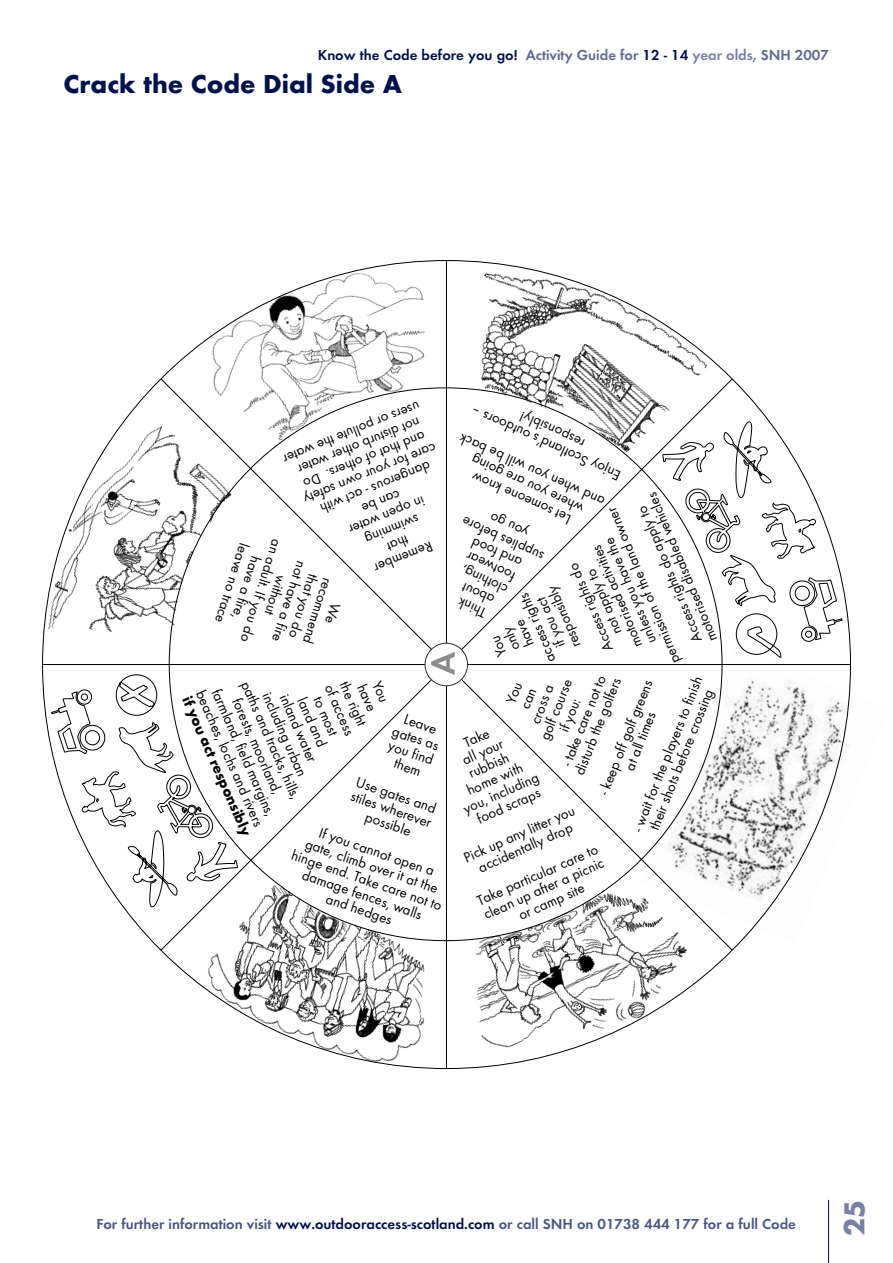
<style>
.page{position:relative;width:893px;height:1263px;background:#fff}
.page>*{position:absolute;margin:0;border:0;box-sizing:border-box;transform-origin:0 0}
.t1{font:34.5px "Futura T Demi";color:#8c8c8c}
.t2{font:30px "Futura T Bold";color:#7880a6}
.t3{font:27px "Futura T Bold";color:#00124c}
.t4{font:15px/15px "Futura T";color:#000;text-align:center}
.t5{font:15px "Futura T Demi";color:#4a5683}
.t6{font:15px "Futura T Demi";color:#00124c}
.t7{font:15px "Futura T Bold";color:#000}
.s1{color:#606a93}
.s2{color:#7880a6}
.s3{color:#00124c}
</style>
<div class="page">
<hr style="left:828px;top:1200px;width:1px;height:63px;background:#00124c">
<svg style="left:42px;top:374px;width:809px;height:583px"></svg>
<img style="left:42px;top:393px;width:218px;height:297px">
<img style="left:165px;top:260px;width:332px;height:229px">
<img style="left:167px;top:907px;width:251px;height:161px">
<img style="left:432px;top:260px;width:298px;height:219px">
<img style="left:418px;top:907px;width:308px;height:162px">
<img style="left:456px;top:260px;width:135px;height:21px">
<svg style="left:662px;top:421px;width:181px;height:221px"></svg>
<svg style="left:51px;top:613px;width:731px;height:294px"></svg>
<svg style="left:115px;top:673px;width:43px;height:43px"></svg>
<div style="left:425px;top:643px;width:43px;height:43px;background:#fff;border-radius:50%"></div>
<div style="left:425px;top:643px;width:43px;height:43px;border:1px solid #2b2b31;border-radius:50%"></div>
<svg style="left:297px;top:447px;width:8px;height:8px"></svg>
<svg style="left:590px;top:456px;width:11px;height:12px"></svg>
<svg style="left:528px;top:614px;width:9px;height:5px"></svg>
<p class="t6" style="left:318px;top:49px;width:513px">Know the Code before you go! <span class="s1">Activity Guide for</span> 12 - 14 <span class="s2">year olds</span><span class="s1">, SNH 2007</span></p>
<h3 class="t3" style="left:64px;top:73px;width:340px">Crack the Code Dial Side A</h3>
<p class="t4" style="left:427px;top:425px;width:148px;text-align:left;text-indent:114px;rotate:158deg">a users or pollute the w ter</p>
<p class="t4" style="left:602px;top:516px;width:164px;line-height:30px;text-align:left;text-indent:73px;rotate:-156deg">o<br>Enjo Scotland’s outdoors –</p>
<p class="t4" style="left:581px;top:450px;width:71px;rotate:-156deg">er sponsibly!</p>
<p class="t4" style="left:428px;top:441px;width:132px;text-align:left;text-indent:30px;rotate:158deg">h<br>not disturb other w ter</p>
<p class="t4" style="left:433px;top:455px;width:132px;text-align:left;text-indent:50px;rotate:158deg">o<br>and t at of others. Do</p>
<p class="t4" style="left:595px;top:521px;width:159px;text-align:left;text-indent:45px;rotate:-156deg">e u are going and when y u will be back</p>
<p class="t4" style="left:466px;top:523px;width:143px;rotate:158deg">th t<br>swimming<br>in open water<br>can be<br>dangerous - act with care for y ur own safety</p>
<p class="t4" style="left:574px;top:529px;width:116px;text-align:left;text-indent:7px;rotate:-156deg">Let someone know wher yo</p>
<p class="t4" style="left:694px;top:649px;width:162px;line-height:14.4px;text-align:left;text-indent:53px;rotate:-113deg">i<br>motorised disabled vehicles</p>
<p class="t4" style="left:692px;top:644px;width:148px;rotate:-113deg">Access r ghts do apply to</p>
<p class="t4" style="left:618px;top:687px;width:169px;line-height:14.2px;rotate:-113deg">Access rights do<br>not apply to<br>motorised activities<br>unless you have the permission of the land owner</p>
<p class="t4" style="left:522px;top:604px;width:90px;rotate:-156deg">h<br>footwear<br>and food supplies before oy u go</p>
<p class="t4" style="left:355px;top:565px;width:108px;rotate:108deg">We<br>recommend<br>that you do<br>not have a fire without<br>an adult. If you do have a fire,<br>leave no trace</p>
<p class="t4" style="left:434px;top:552px;width:63px;rotate:158deg">eR member a</p>
<p class="t4" style="left:492px;top:623px;width:51px;rotate:-156deg">Think about clot ing,</p>
<p class="t4" style="left:570px;top:649px;width:67px;rotate:-113deg">responsibly</p>
<p class="t4" style="left:507px;top:681px;width:75px;line-height:14.2px;rotate:-113deg">You<br>only<br>have<br>access r ghts</p>
<p class="t4" style="left:555px;top:649px;width:55px;rotate:-113deg">if you act</p>
<h1 class="t1" style="left:423px;top:675px;width:25px;rotate:-90deg">A</h1>
<p class="t4" style="left:559px;top:766px;width:105px;text-align:left;rotate:-68deg">- take care not to disturb the golfers</p>
<p class="t4" style="left:631px;top:828px;width:167px;rotate:-68deg">- wait for the players to finish their shots before crossing</p>
<p class="t4" style="left:496px;top:720px;width:66px;rotate:-68deg">You<br>can<br>cross a golf course if you:</p>
<p class="t4" style="left:357px;top:622px;width:148px;rotate:66deg">You<br>have<br>the right<br>of access<br>to most<br>land and<br>inland water<br>including urban<br>paths and tracks, hills, forests, moorland, farmland, field margins, beaches, lochs and rivers</p>
<p class="t4" style="left:597px;top:792px;width:124px;rotate:-68deg">- keep off golf greens at all times</p>
<p class="t7" style="left:195px;top:694px;width:152px;rotate:66deg">if you act responsibly</p>
<p class="t4" style="left:400px;top:710px;width:50px;rotate:19deg">Leave gates as you find them</p>
<p class="t4" style="left:358px;top:775px;width:86px;rotate:19deg">Use gates and stiles wherever possible</p>
<p class="t4" style="left:437px;top:748px;width:83px;rotate:-24deg">Take<br>all your rubbish<br>home with you, including food scraps</p>
<p class="t4" style="left:462px;top:852px;width:121px;rotate:-24deg">Pick up any litter you accidentally drop</p>
<p class="t4" style="left:304px;top:820px;width:160px;rotate:19deg">If you cannot open a<br>gate, climb over it at the hinge end. Take care not to damage fences, walls<br>and hedges</p>
<p class="t4" style="left:475px;top:895px;width:132px;rotate:-24deg">Take particular care to clean up after a picnic or camp site</p>
<p class="t5" style="left:96px;top:1218px;width:701px">For further information visit <span class="s3">www.outdooraccess-scotland.com</span> or call SNH on 01738 444 177 for a full Code</p>
<h2 class="t2" style="left:842px;top:1236px;width:38px;rotate:-90deg">25</h2>
</div>
